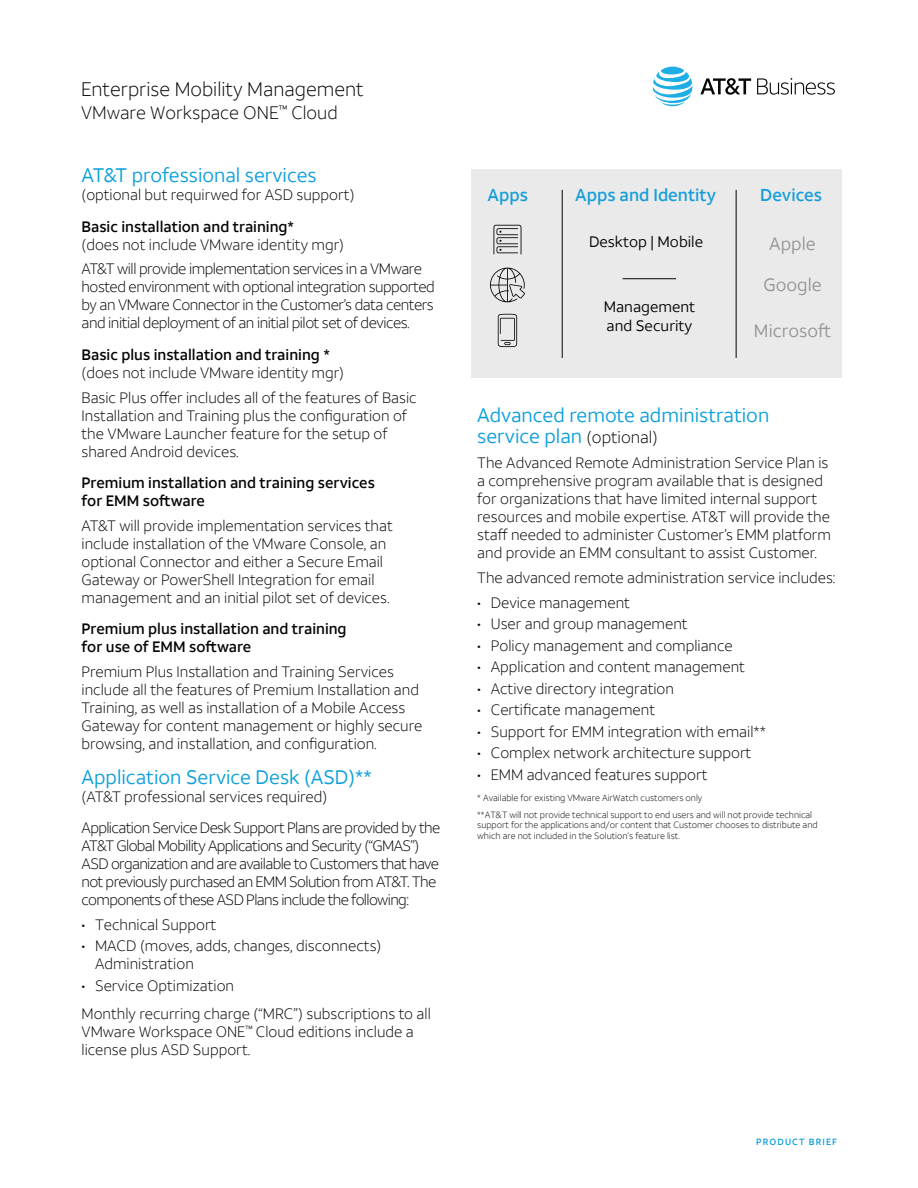
<style>
.page{position:relative;width:918px;height:1188px;background:#fff}
.page>*{position:absolute;margin:0;border:0;box-sizing:border-box;transform-origin:0 0}
.t1{font:19.5px/21px "ATT Aleck Sans";color:#0c9fdc}
.t2{font:300 19.5px "ATT Aleck Sans";color:#090706}
.t3{font:300 18px "ATT Aleck Sans";color:#090706}
.t4{font:17.85px "ATT Aleck Sans";color:#969696}
.t5{font:500 17.1px "ATT Aleck Sans";color:#169ed9}
.t6{font:15.15px/18.1px "ATT Aleck Sans";color:#040503}
.t7{font:300 15px/18px "ATT Aleck Sans";color:#040503}
.t8{font:300 15px/18px "ATT Aleck Sans";letter-spacing:-.04em;color:#040503}
.t9{font:500 15px/18px "ATT Aleck Sans";color:#040503}
.t10{font:300 15px/24.8px "ATT Aleck Sans";letter-spacing:-.03em;color:#040503}
.t11{font:300 9px/17.2px "ATT Aleck Sans";color:#090706}
.t12{font:500 9px "ATT Aleck Sans";letter-spacing:.12em;color:#0c9fdc}
.s1{font-weight:300;font-size:16.5px;color:#040503}
</style>
<div class="page">
<svg style="left:653px;top:67px;width:39px;height:39px"></svg>
<svg style="left:700px;top:78px;width:51px;height:17px"></svg>
<svg style="left:757px;top:78px;width:78px;height:17px"></svg>
<div style="left:471px;top:169px;width:371px;height:209px;background:#eaeaea"></div>
<svg style="left:493px;top:225px;width:28px;height:29px"></svg>
<svg style="left:490px;top:268px;width:35px;height:34px"></svg>
<svg style="left:498px;top:314px;width:19px;height:33px"></svg>
<hr style="left:562px;top:190px;width:1px;height:168px;background:#040503">
<hr style="left:736px;top:190px;width:1px;height:168px;background:#040503">
<hr style="left:623px;top:278px;width:53px;height:1px;background:#040503">
<h1 class="t2" style="left:81px;top:77px;width:284px">Enterprise Mobility Management</h1>
<p class="t3" style="left:81px;top:101px;width:258px">VMware Workspace ONE<sup>™</sup> Cloud</p>
<h1 class="t1" style="left:82px;top:165px;width:237px">AT&amp;T professional services</h1>
<p class="t7" style="left:82px;top:186px;width:275px">(optional but requirwed for ASD support)</p>
<p class="t9" style="left:82px;top:217px;width:214px">Basic installation and training*</p>
<p class="t10" style="left:82px;top:232px;width:342px">(does not include VMware identity mgr)<br>AT&amp;T will provide implementation services in a VMware</p>
<p class="t7" style="left:82px;top:278px;width:355px;text-align:justify">hosted environment with optional integration supported by an VMware Connector in the Customer’s data centers and initial deployment of an initial pilot set of devices.</p>
<p class="t9" style="left:82px;top:346px;width:250px">Basic plus installation and training *</p>
<p class="t7" style="left:82px;top:360px;width:337px;line-height:24.8px">(does not include VMware identity mgr)<br>Basic Plus offer includes all of the features of Basic</p>
<p class="t7" style="left:82px;top:406px;width:327px">Installation and Training plus the configuration of the VMware Launcher feature for the setup of shared Android devices.</p>
<p class="t9" style="left:82px;top:474px;width:295px">Premium installation and training services for EMM software</p>
<p class="t7" style="left:82px;top:516px;width:313px">AT&amp;T will provide implementation services that include installation of the VMware Console, an optional Connector and either a Secure Email Gateway or PowerShell Integration for email management and an initial pilot set of devices.</p>
<p class="t9" style="left:82px;top:620px;width:267px">Premium plus installation and training for use of EMM software</p>
<p class="t7" style="left:82px;top:663px;width:342px">Premium Plus Installation and Training Services include all the features of Premium Installation and Training, as well as installation of a Mobile Access Gateway for content management or highly secure browsing, and installation, and configuration.</p>
<h1 class="t1" style="left:82px;top:766px;width:292px">Application Service Desk (ASD)**</h1>
<p class="t8" style="left:82px;top:780px;width:360px;line-height:31.5px">(AT&amp;T professional services required)<br>Application Service Desk Support Plans are provided by the</p>
<p class="t8" style="left:82px;top:837px;width:359px">AT&amp;T Global Mobility Applications and Security (“GMAS”)<br>ASD organization and are available to Customers that have not previously purchased an EMM Solution from AT&amp;T. The components of these ASD Plans include the following:</p>
<p class="t7" style="left:82px;top:915px;width:136px">• Technical Support</p>
<p class="t7" style="left:95px;top:937px;width:288px;text-indent:-14px">• MACD (moves, adds, changes, disconnects)<br>Administration</p>
<p class="t7" style="left:82px;top:971px;width:351px;line-height:28.2px">• Service Optimization<br>Monthly recurring charge (“MRC”) subscriptions to all</p>
<p class="t7" style="left:82px;top:1023px;width:334px">VMware Workspace ONE<sup>™</sup> Cloud editions include a license plus ASD Support.</p>
<p class="t5" style="left:488px;top:185px;width:42px">Apps</p>
<p class="t5" style="left:575px;top:185px;width:142px">Apps and Identity</p>
<p class="t6" style="left:589px;top:232px;width:116px">Desktop | Mobile</p>
<p class="t6" style="left:604px;top:298px;width:93px">Management and Security</p>
<p class="t5" style="left:760px;top:185px;width:63px">Devices</p>
<p class="t4" style="left:769px;top:232px;width:48px">Apple</p>
<p class="t4" style="left:763px;top:274px;width:60px">Google</p>
<p class="t4" style="left:754px;top:319px;width:79px">Microsoft</p>
<h1 class="t1" style="left:477px;top:405px;width:294px">Advanced remote administration service plan <span class="s1">(optional)</span></h1>
<p class="t7" style="left:477px;top:454px;width:355px">The Advanced Remote Administration Service Plan is a comprehensive program available that is designed for organizations that have limited internal support resources and mobile expertise. AT&amp;T will provide the staff needed to administer Customer’s EMM platform and provide an EMM consultant to assist Customer.</p>
<p class="t7" style="left:477px;top:569px;width:360px">The advanced remote administration service includes:</p>
<p class="t7" style="left:477px;top:593px;width:154px">• Device management</p>
<p class="t7" style="left:477px;top:615px;width:212px">• User and group management</p>
<p class="t7" style="left:477px;top:636px;width:257px">• Policy management and compliance</p>
<p class="t7" style="left:477px;top:658px;width:269px">• Application and content management</p>
<p class="t7" style="left:477px;top:679px;width:198px">• Active directory integration</p>
<p class="t7" style="left:477px;top:701px;width:179px">• Certificate management</p>
<p class="t7" style="left:477px;top:722px;width:290px">• Support for EMM integration with email**</p>
<p class="t7" style="left:477px;top:744px;width:276px">• Complex network architecture support</p>
<p class="t7" style="left:477px;top:765px;width:232px">• EMM advanced features support</p>
<p class="t11" style="left:477px;top:789px;width:336px">* Available for existing VMware AirWatch customers only<br>**AT&amp;T will not provide technical support to end users and will not provide technical</p>
<p class="t11" style="left:477px;top:820px;width:342px;line-height:10.5px">support for the applications and/or content that Customer chooses to distribute and which are not included in the Solution’s feature list.</p>
<p class="t12" style="left:756px;top:1137px;width:82px">PRODUCT BRIEF</p>
</div>
